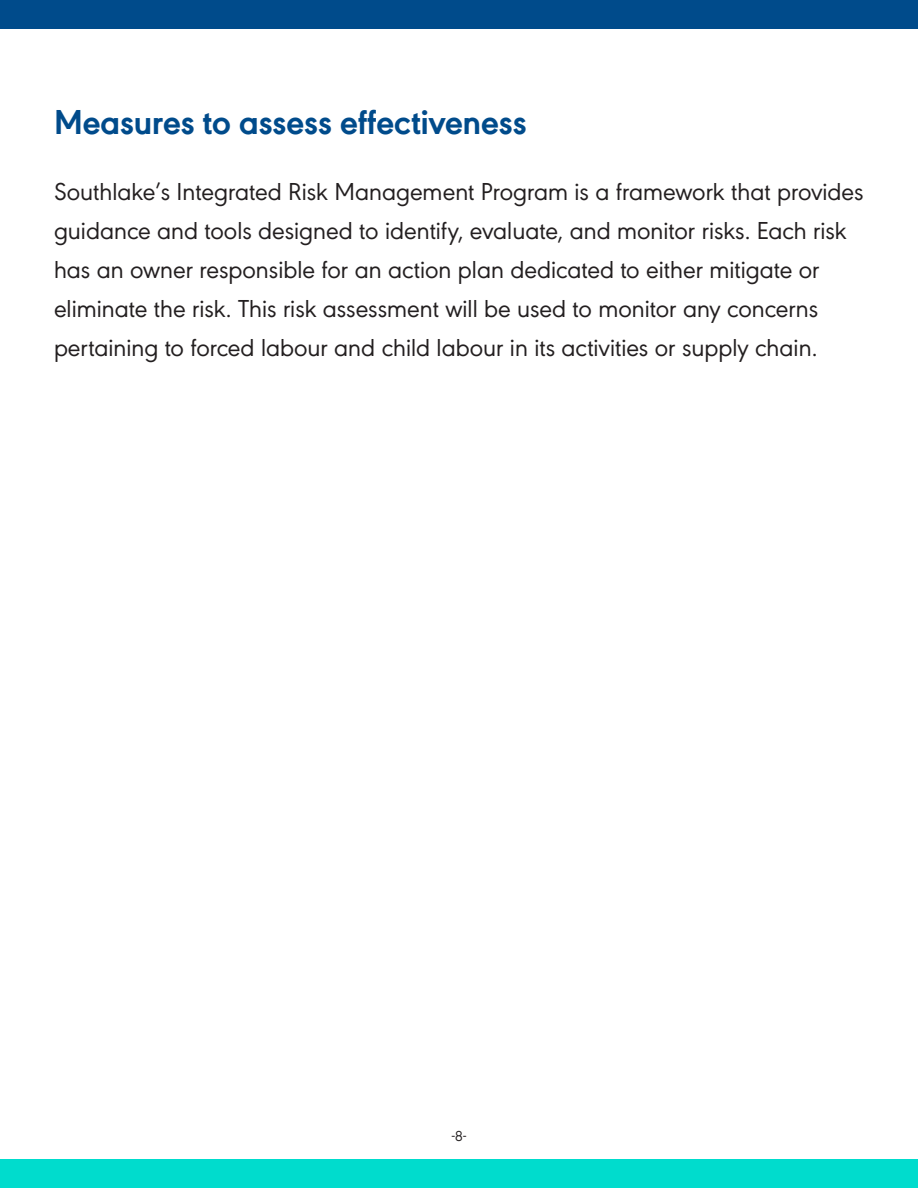
<style>
.page{position:relative;width:918px;height:1188px;background:#fff}
.page>*{position:absolute;margin:0;border:0;box-sizing:border-box;transform-origin:0 0}
.t1{font:700 36px "URW Geometric";color:#004b8b}
.t2{font:25.5px/39px "URW Geometric";color:#231f20}
.t3{font:15px "URW Geometric";color:#231f20}
</style>
<div class="page">
<div style="left:0;top:0;width:918px;height:28px;background:#004b8b"></div>
<div style="left:0;top:1160px;width:918px;height:28px;background:#00dccd"></div>
<p class="t1" style="left:54px;top:95px;width:474px">Measures to assess effectiveness</p>
<p class="t2" style="left:54px;top:170px;width:811px">Southlake’s Integrated Risk Management Program is a framework that provides guidance and tools designed to identify, evaluate, and monitor risks. Each risk has an owner responsible for an action plan dedicated to either mitigate or eliminate the risk. This risk assessment will be used to monitor any concerns pertaining to forced labour and child labour in its activities or supply chain.</p>
<p class="t3" style="left:451px;top:1125px;width:17px">-8-</p>
</div>
